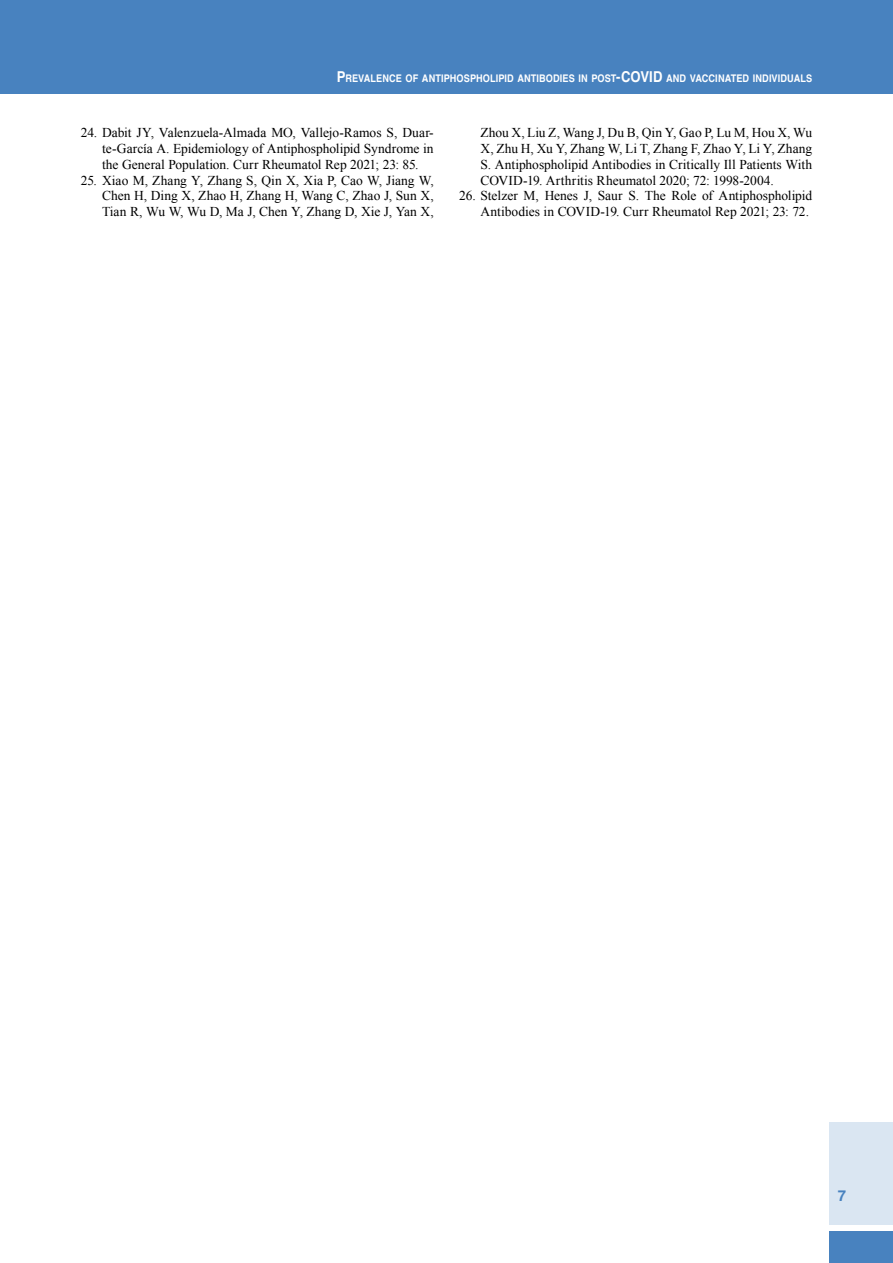
<style>
.page{position:relative;width:893px;height:1263px;background:#fff}
.page>*{position:absolute;margin:0;border:0;box-sizing:border-box;transform-origin:0 0}
.t1{font:700 15px "Helvetica";color:#4882bf}
.t2{font:13.5px/15.8px "Times New Roman";color:#000;text-align:justify}
.t3{font:700 10.5px "Helvetica";letter-spacing:.015em;color:#fff;scale:.87 1}
.s1{font-size:15px}
</style>
<div class="page">
<div style="left:0;top:0;width:893px;height:94px;background:#4882bf"></div>
<div style="left:829px;top:1123px;width:64px;height:102px;background:#dae6f2"></div>
<div style="left:829px;top:1231px;width:64px;height:32px;background:#4882bf"></div>
<p class="t3" style="left:337px;top:72px;width:338px"><span class="s1">P</span>REVALENCE OF ANTIPHOSPHOLIPID ANTIBODIES IN POST<span class="s1">-COVID</span></p>
<p class="t3" style="left:666px;top:72px;width:169px">AND VACCINATED INDIVIDUALS</p>
<p class="t2" style="left:102px;top:125px;width:333px;text-indent:-21px">24. Dabit JY, Valenzuela-Almada MO, Vallejo-Ramos S, Duar&shy;te-García A. Epidemiology of Antiphospholipid Syndrome in the General Population. Curr Rheumatol Rep 2021; 23: 85.</p>
<p class="t2" style="left:102px;top:172px;width:333px;text-indent:-21px">25. Xiao M, Zhang Y, Zhang S, Qin X, Xia P, Cao W, Jiang W, Chen H, Ding X, Zhao H, Zhang H, Wang C, Zhao J, Sun X, Tian R, Wu W, Wu D, Ma J, Chen Y, Zhang D, Xie J, Yan X,</p>
<p class="t2" style="left:480px;top:125px;width:333px">Zhou X, Liu Z, Wang J, Du B, Qin Y, Gao P, Lu M, Hou X, Wu X, Zhu H, Xu Y, Zhang W, Li T, Zhang F, Zhao Y, Li Y, Zhang S. Antiphospholipid Antibodies in Critically Ill Patients With COVID-19. Arthritis Rheumatol 2020; 72: 1998-2004.</p>
<p class="t2" style="left:459px;top:188px;width:354px;text-align:right">26. Stelzer M, Henes J, Saur S. The Role of Antiphospholipid<br>Antibodies in COVID-19. Curr Rheumatol Rep 2021; 23: 72.</p>
<p class="t1" style="left:838px;top:1187px;width:10px">7</p>
</div>
